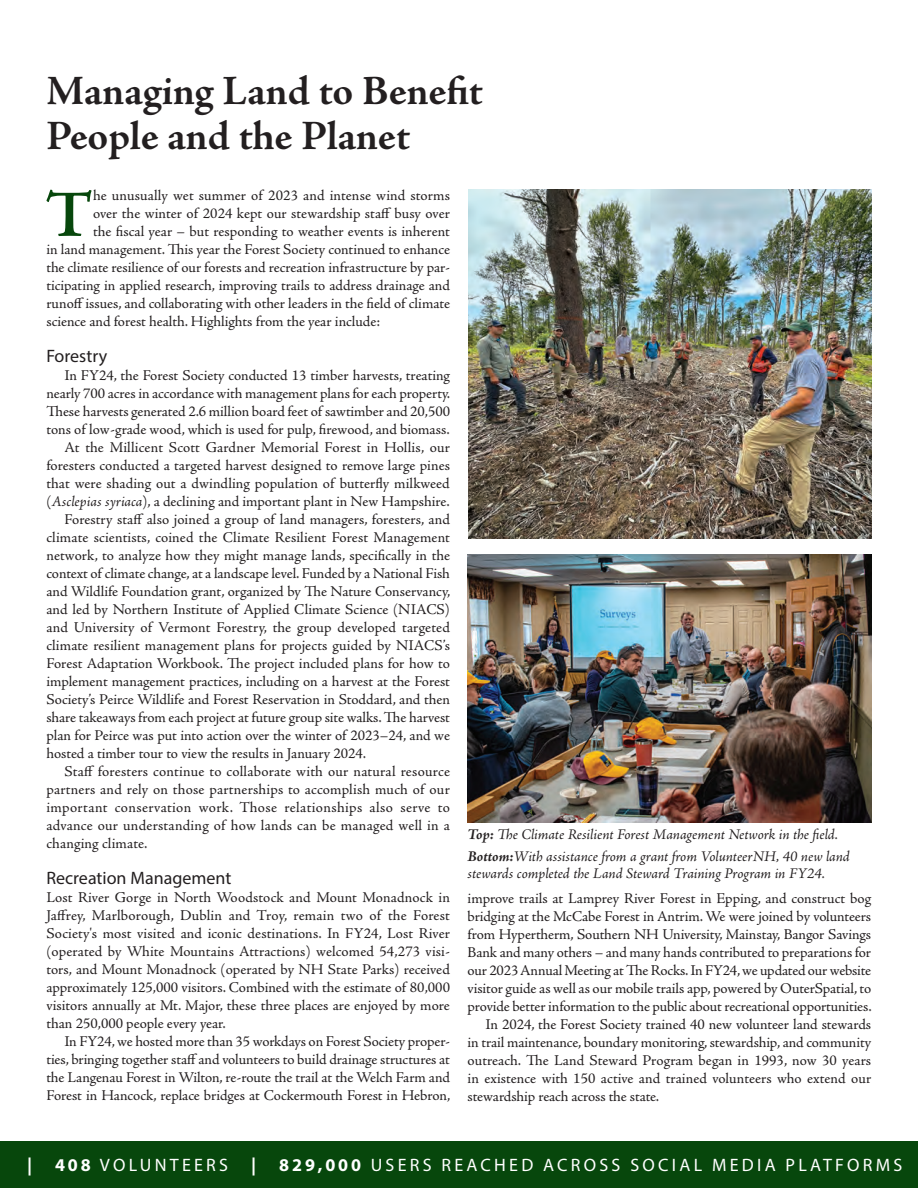
<style>
.page{position:relative;width:918px;height:1188px;background:#fff}
.page>*{position:absolute;margin:0;border:0;box-sizing:border-box;transform-origin:0 0}
.AR_Body-_with_drop_cap{font:600 66.45px "Adobe Jenson Pro";color:#07470c}
.Page_head_-_Left{font:700 42px/45px "Adobe Jenson Pro";letter-spacing:-.005em;color:#231f20}
.t1{font:18px "Myriad Pro";letter-spacing:.18em;color:#fff}
.Subhead{font:18px "Myriad Pro";color:#231f20}
.t2{font:700 18px "Myriad Pro";color:#fff}
.AR_Body_copy{font:15px/18px "Adobe Jenson Pro";letter-spacing:-.005em;color:#231f20;text-align:justify}
.AR_Body-_with_drop_cap-2{font:15px "Adobe Jenson Pro";color:#231f20}
.AR_Caption{font:italic 15px/16.5px "Adobe Jenson Pro";letter-spacing:-.005em;color:#231f20}
.s1{font-style:italic}
.s2{font-weight:700}
</style>
<div class="page">
<div style="left:0;top:1141px;width:918px;height:47px;background:#07470c"></div>
<img style="left:468px;top:189px;width:404px;height:350px">
<img style="left:468px;top:555px;width:403px;height:267px">
<p class="Page_head_-_Left" style="left:46px;top:70px;width:438px">Managing Land to Benefit<br>People and the Planet</p>
<p class="AR_Body-_with_drop_cap" style="left:46px;top:177px;width:49px">T</p>
<p class="AR_Body-_with_drop_cap-2" style="left:93px;top:187px;width:359px">he unusually wet summer of 2023 and intense wind storms</p>
<p class="AR_Body-_with_drop_cap-2" style="left:93px;top:205px;width:358px">over the winter of 2024 kept our stewardship staff busy over</p>
<p class="AR_Body-_with_drop_cap-2" style="left:93px;top:223px;width:358px">the fiscal year – but responding to weather events is inherent</p>
<p class="AR_Body-_with_drop_cap-2" style="left:46px;top:241px;width:405px">in land management. This year the Forest Society continued to enhance</p>
<p class="AR_Body-_with_drop_cap-2" style="left:46px;top:259px;width:405px">the climate resilience of our forests and recreation infrastructure by par-</p>
<p class="AR_Body-_with_drop_cap-2" style="left:46px;top:277px;width:405px">ticipating in applied research, improving trails to address drainage and</p>
<p class="AR_Body-_with_drop_cap-2" style="left:46px;top:295px;width:405px">runoff issues, and collaborating with other leaders in the field of climate</p>
<p class="AR_Body-_with_drop_cap-2" style="left:46px;top:313px;width:335px">science and forest health. Highlights from the year include:</p>
<p class="Subhead" style="left:46px;top:345px;width:62px">Forestry</p>
<p class="AR_Body_copy" style="left:46px;top:366px;width:405px;text-indent:18px">In FY24, the Forest Society conducted 13 timber harvests, treating nearly 700 acres in accordance with management plans for each property.<br>These harvests generated 2.6 million board feet of sawtimber and 20,500 tons of low-grade wood, which is used for pulp, firewood, and biomass.</p>
<p class="AR_Body_copy" style="left:46px;top:438px;width:405px;text-indent:18px">At the Millicent Scott Gardner Memorial Forest in Hollis, our foresters conducted a targeted harvest designed to remove large pines that were shading out a dwindling population of butterfly milkweed (<span class="s1">Asclepias syriaca</span>), a declining and important plant in New Hampshire.</p>
<p class="AR_Body_copy" style="left:46px;top:510px;width:406px;text-indent:18px">Forestry staff also joined a group of land managers, foresters, and climate scientists, coined the Climate Resilient Forest Management network, to analyze how they might manage lands, specifically in the context of climate change, at a landscape level. Funded by a National Fish and Wildlife Foundation grant, organized by The Nature Conservancy, and led by Northern Institute of Applied Climate Science (NIACS) and University of Vermont Forestry, the group developed targeted climate resilient management plans for projects guided by NIACS’s Forest Adaptation Workbook. The project included plans for how to implement management practices, including on a harvest at the Forest Society’s Peirce Wildlife and Forest Reservation in Stoddard, and then share takeaways from each project at future group site walks. The harvest plan for Peirce was put into action over the winter of 2023–24, and we hosted a timber tour to view the results in January 2024.</p>
<p class="AR_Body_copy" style="left:46px;top:762px;width:405px;text-indent:18px">Staff foresters continue to collaborate with our natural resource partners and rely on those partnerships to accomplish much of our important conservation work. Those relationships also serve to advance our understanding of how lands can be managed well in a changing climate.</p>
<p class="Subhead" style="left:46px;top:867px;width:186px">Recreation Management</p>
<p class="AR_Body_copy" style="left:46px;top:888px;width:405px">Lost River Gorge in North Woodstock and Mount Monadnock in Jaffrey, Marlborough, Dublin and Troy, remain two of the Forest Society's most visited and iconic destinations. In FY24, Lost River (operated by White Mountains Attractions) welcomed 54,273 visi&shy;tors, and Mount Monadnock (operated by NH State Parks) received approximately 125,000 visitors. Combined with the estimate of 80,000 visitors annually at Mt. Major, these three places are enjoyed by more than 250,000 people every year.</p>
<p class="AR_Body_copy" style="left:46px;top:1032px;width:405px;text-indent:18px">In FY24, we hosted more than 35 workdays on Forest Society proper&shy;ties, bringing together staff and volunteers to build drainage structures at the Langenau Forest in Wilton, re-route the trail at the Welch Farm and Forest in Hancock, replace bridges at Cockermouth Forest in Hebron,</p>
<p class="AR_Caption" style="left:468px;top:827px;width:372px"><span class="s2">Top:</span> The Climate Resilient Forest Management Network in the field.</p>
<p class="AR_Caption" style="left:468px;top:849px;width:384px"><span class="s2">Bottom:</span>With assistance from a grant from VolunteerNH, 40 new land stewards completed the Land Steward Training Program in FY24.</p>
<p class="AR_Body_copy" style="left:468px;top:889px;width:406px">improve trails at Lamprey River Forest in Epping, and construct bog bridging at the McCabe Forest in Antrim. We were joined by volunteers from Hypertherm, Southern NH University, Mainstay, Bangor Savings Bank and many others – and many hands contributed to preparations for our 2023 Annual Meeting at The Rocks. In FY24, we updated our website visitor guide as well as our mobile trails app, powered by OuterSpatial, to provide better information to the public about recreational opportunities.</p>
<p class="AR_Body_copy" style="left:468px;top:1015px;width:405px;text-indent:18px">In 2024, the Forest Society trained 40 new volunteer land stewards in trail maintenance, boundary monitoring, stewardship, and community outreach. The Land Steward Program began in 1993, now 30 years in existence with 150 active and trained volunteers who extend our stewardship reach across the state.</p>
<p class="t2" style="left:27px;top:1153px;width:7px">|</p>
<p class="t1" style="left:55px;top:1154px;width:174px"><span class="s2">408</span> VOLUNTEERS</p>
<p class="t2" style="left:251px;top:1153px;width:7px">|</p>
<p class="t1" style="left:279px;top:1154px;width:625px"><span class="s2">829,000</span> USERS REACHED ACROSS SOCIAL MEDIA PLATFORMS</p>
</div>
